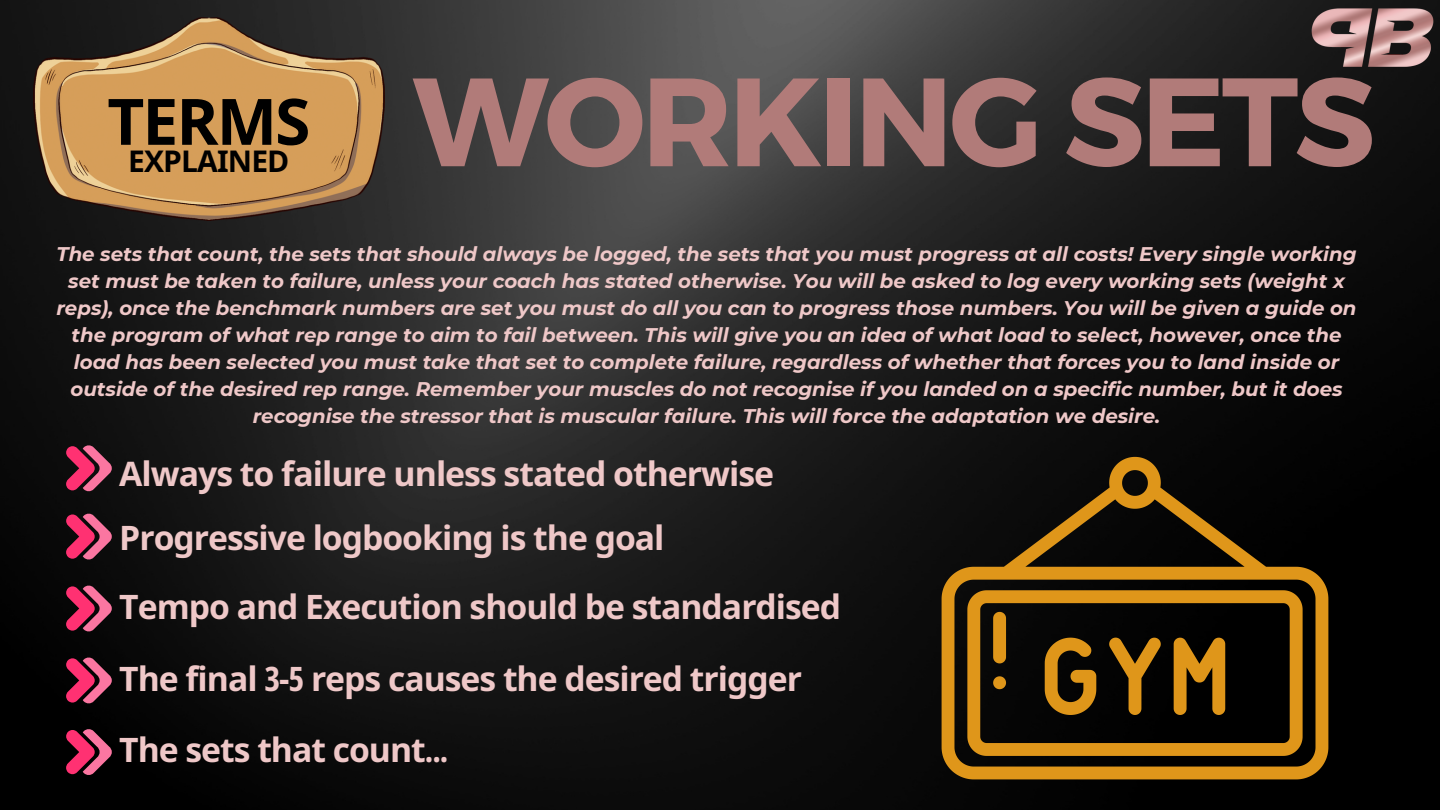
<style>
.page{position:relative;width:1440px;height:810px;background:#fff}
.page>*{position:absolute;margin:0;border:0;box-sizing:border-box;transform-origin:0 0}
.t1{font:700 125.3px "Montserrat";letter-spacing:-.03em;color:#b17b79}
.t2{font:700 64px "Noto Sans";letter-spacing:-.03em;color:#000}
.t3{font:700 33.8px "Noto Sans";letter-spacing:-.03em;color:#efc8c8}
.t4{font:700 33.7px "Noto Sans";letter-spacing:-.03em;color:#efc8c8}
.t5{font:700 30px "Noto Sans";letter-spacing:-.03em;color:#000}
.t6{font:italic 700 19.8px/27px "Montserrat";color:#efc8c8;text-align:center}
.s1{font-family:"Noto Sans Arabic";font-stretch:extra-condensed}
</style>
<div class="page">
<img style="left:0;top:0;width:1440px;height:810px">
<img style="left:33px;top:17px;width:352px;height:203px">
<svg style="left:66px;top:445px;width:46px;height:47px;background:#953252"></svg>
<svg style="left:66px;top:513px;width:46px;height:47px;background:#933150"></svg>
<svg style="left:66px;top:585px;width:46px;height:47px;background:#922f4f"></svg>
<svg style="left:66px;top:657px;width:46px;height:47px;background:#902e4d"></svg>
<svg style="left:66px;top:728px;width:46px;height:48px;background:#8c2b4a"></svg>
<svg style="left:942px;top:457px;width:386px;height:322px;background:#412d0b"></svg>
<svg style="left:967px;top:590px;width:336px;height:166px;background:#402b09"></svg>
<svg style="left:1045px;top:638px;width:51px;height:77px;background:#7c5410"></svg>
<svg style="left:1109px;top:638px;width:52px;height:77px;background:#54380a"></svg>
<svg style="left:1174px;top:638px;width:51px;height:77px;background:#8e5f10"></svg>
<svg style="left:993px;top:612px;width:13px;height:51px"></svg>
<svg style="left:993px;top:676px;width:13px;height:13px"></svg>
<img style="left:1294px;top:0;width:146px;height:73px">
<p class="t2" style="left:107px;top:76px;width:205px">TERMS</p>
<p class="t5" style="left:128px;top:140px;width:163px">EXPLAINED</p>
<p class="t1" style="left:413px;top:40px;width:964px">WORKING SETS</p>
<p class="t6" style="left:56px;top:240px;width:1302px">The sets that count, the sets that should always be logged, the sets that you must progress at all costs! Every single working set must be taken to failure, unless your coach has stated otherwise. You will be asked to log every working sets (weight x reps), once the benchmark numbers are set you must do all you can to progress those numbers. You will be given a guide on the program of what rep range to aim to fail between. This will give you an idea of what load to select, however, once the load has been selected you must take that set to complete failure, regardless of whether that forces you to land inside or outside of the desired rep range. Remember your muscles do not recognise if you landed on a specific number, but it does recognise the stressor that is muscular failure. This will force the adaptation we desire.</p>
<p class="t3" style="left:119px;top:450px;width:656px">Always to failure unless stated otherwise</p>
<p class="t4" style="left:119px;top:514px;width:547px">Progressive logbooking is the goal</p>
<p class="t4" style="left:119px;top:583px;width:723px">Tempo and Execution should be standardised</p>
<p class="t4" style="left:119px;top:655px;width:684px">The final <span class="s1">3-5</span> reps causes the desired trigger</p>
<p class="t4" style="left:119px;top:726px;width:331px">The sets that count<span class="s1">...</span></p>
</div>
